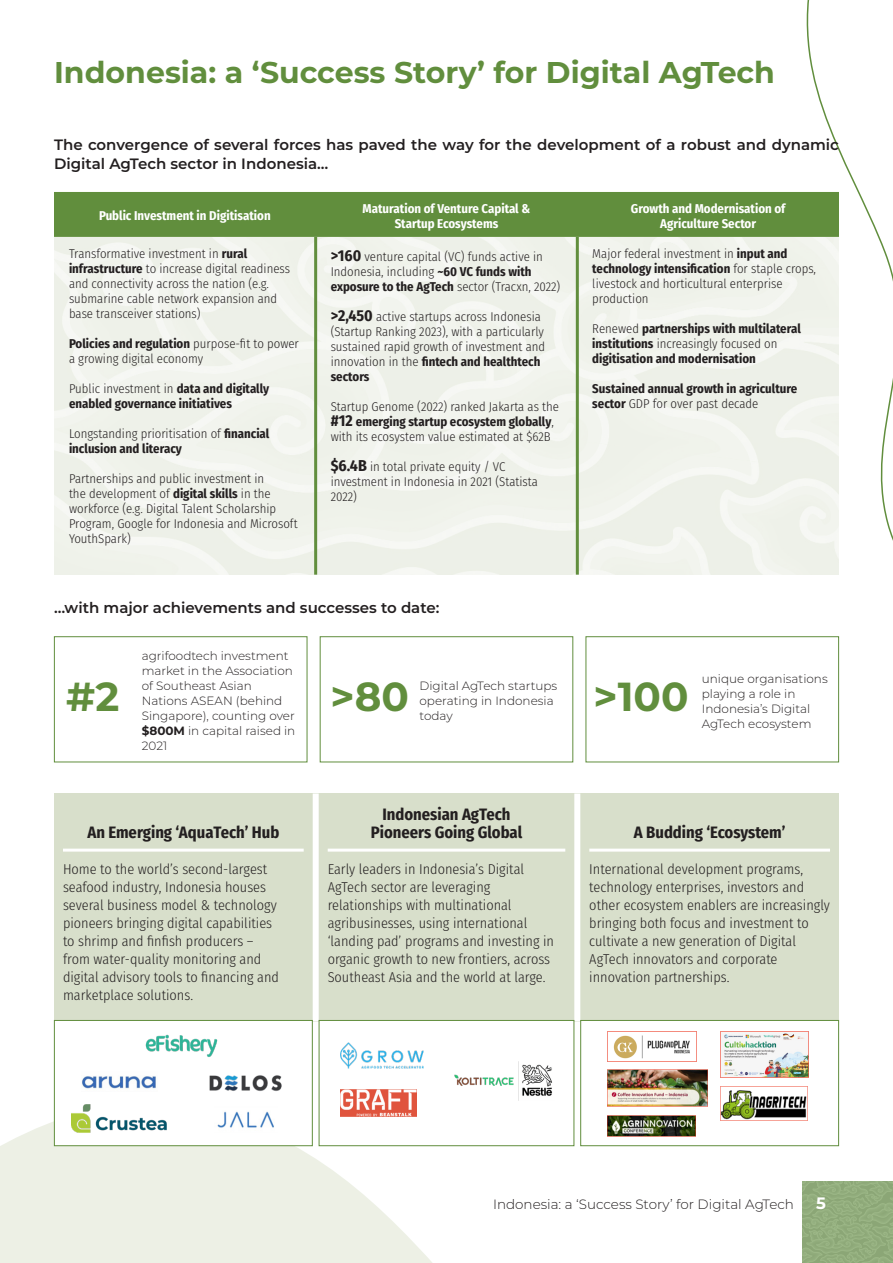
<style>
.page{position:relative;width:893px;height:1263px;background:#fff}
.page>*{position:absolute;margin:0;border:0;box-sizing:border-box;transform-origin:0 0}
.body{font:700 40.5px "Montserrat";color:#618e3d}
.t1{font:700 30px "Montserrat";color:#618e3d}
.body-2{font:700 16.5px/18px "Fira Sans Condensed";color:#231f20;text-align:center}
.t2{font:700 16.5px "Montserrat";color:#fff}
.body-3{font:600 15px/19.5px "Montserrat";color:#231f20}
.body-4{font:300 14.25px/18px "Fira Sans Condensed";color:#231f20}
.t3{font:300 13.5px "Montserrat";color:#231f20}
.body-5{font:300 12.75px/15px "Fira Sans Condensed";color:#231f20}
.body-6{font:700 12.75px/15px "Fira Sans Condensed";color:#231f20}
.body-7{font:700 12.75px/15px "Fira Sans Condensed";color:#fff;text-align:center}
.body-8{font:300 12px/15px "Montserrat";color:#231f20}
.s1{font-weight:700}
.s2{font-weight:300}
.s3{font-weight:700;font-size:15.75px}
</style>
<div class="page">
<svg style="left:777px;top:0;width:116px;height:763px"></svg>
<div style="left:54px;top:237px;width:785px;height:338px;background:#f0f2ea"></div>
<svg style="left:0;top:1090px;width:877px;height:173px"></svg>
<div style="left:803px;top:1182px;width:90px;height:81px;background:#91ad7d"></div>
<div style="left:54px;top:636px;width:253px;height:126px;border:1px solid #618e3d"></div>
<div style="left:320px;top:636px;width:253px;height:126px;border:1px solid #618e3d"></div>
<div style="left:586px;top:636px;width:253px;height:126px;border:1px solid #618e3d"></div>
<div style="left:54px;top:192px;width:785px;height:45px;background:#618e3d"></div>
<hr style="left:314px;top:237px;width:3px;height:338px;background:#618e3d">
<hr style="left:576px;top:237px;width:3px;height:338px;background:#618e3d">
<div style="left:54px;top:793px;width:785px;height:228px;background:#d8dfcb"></div>
<div style="left:313px;top:793px;width:6px;height:228px;background:#fff"></div>
<div style="left:574px;top:793px;width:6px;height:228px;background:#fff"></div>
<hr style="left:63px;top:849px;width:241px;height:3px;background:#fff">
<hr style="left:589px;top:849px;width:241px;height:3px;background:#fff">
<hr style="left:328px;top:849px;width:237px;height:3px;background:#fff">
<div style="left:54px;top:1020px;width:259px;height:126px;background:#fff;border:1px solid #618e3d"></div>
<div style="left:319px;top:1020px;width:255px;height:126px;background:#fff;border:1px solid #618e3d"></div>
<div style="left:580px;top:1020px;width:259px;height:126px;background:#fff;border:1px solid #618e3d"></div>
<img style="left:146px;top:1034px;width:72px;height:23px">
<img style="left:341px;top:1043px;width:83px;height:25px">
<img style="left:341px;top:1090px;width:76px;height:26px">
<img style="left:454px;top:1062px;width:98px;height:39px">
<img style="left:608px;top:1031px;width:88px;height:28px">
<img style="left:721px;top:1031px;width:88px;height:46px">
<img style="left:721px;top:1086px;width:87px;height:35px">
<img style="left:608px;top:1070px;width:100px;height:37px">
<img style="left:608px;top:1115px;width:88px;height:21px">
<img style="left:82px;top:1076px;width:74px;height:13px">
<img style="left:72px;top:1104px;width:95px;height:29px">
<img style="left:217px;top:1111px;width:57px;height:17px">
<img style="left:209px;top:1075px;width:73px;height:16px">
<p class="t1" style="left:54px;top:51px;width:722px">Indonesia: a ‘Success Story’ for Digital AgTech</p>
<p class="body-3" style="left:54px;top:134px;width:786px">The convergence of several forces has paved the way for the development of a robust and dynamic<br>Digital AgTech sector in Indonesia…</p>
<p class="body-7" style="left:99px;top:208px;width:173px">Public Investment in Digitisation</p>
<p class="body-7" style="left:363px;top:200px;width:169px">Maturation of Venture Capital &amp;<br>Startup Ecosystems</p>
<p class="body-7" style="left:631px;top:200px;width:156px">Growth and Modernisation of<br>Agriculture Sector</p>
<p class="body-5" style="left:69px;top:246px;width:222px">Transformative investment in <span class="s1">rural infrastructure</span> to increase digital readiness and connectivity across the nation (e.g. submarine cable network expansion and base transceiver stations)</p>
<p class="body-5" style="left:69px;top:336px;width:231px"><span class="s1">Policies and regulation</span> purpose-fit to power a growing digital economy</p>
<p class="body-6" style="left:69px;top:380px;width:202px"><span class="s2">Public investment in</span> data and digitally enabled governance initiatives</p>
<p class="body-6" style="left:69px;top:425px;width:202px"><span class="s2">Longstanding prioritisation of</span> financial inclusion and literacy</p>
<p class="body-5" style="left:69px;top:471px;width:230px">Partnerships and public investment in<br>the development of <span class="s1">digital skills</span> in the workforce (e.g. Digital Talent Scholarship Program, Google for Indonesia and Microsoft YouthSpark)</p>
<p class="body-5" style="left:592px;top:246px;width:225px">Major federal investment in <span class="s1">input and technology intensification</span> for staple crops, livestock and horticultural enterprise production</p>
<p class="body-6" style="left:592px;top:320px;width:210px"><span class="s2">Renewed</span> partnerships with multilateral institutions <span class="s2">increasingly focused on </span>digitisation and modernisation</p>
<p class="body-6" style="left:592px;top:380px;width:207px">Sustained annual growth in agriculture sector <span class="s2">GDP for over past decade</span></p>
<p class="body-5" style="left:331px;top:249px;width:231px"><span class="s3">&gt;160</span> venture capital (VC) funds active in<br>Indonesia, including <span class="s1">~60 VC funds with exposure to the AgTech</span> sector (Tracxn, 2022)</p>
<p class="body-5" style="left:331px;top:309px;width:216px"><span class="s3">&gt;2,450</span> active startups across Indonesia (Startup Ranking 2023), with a particularly sustained rapid growth of investment and innovation in the <span class="s1">fintech and healthtech sectors</span></p>
<p class="body-5" style="left:331px;top:399px;width:230px">Startup Genome (2022) ranked Jakarta as the <span class="s3">#12</span> <span class="s1">emerging startup ecosystem globally</span>, with its ecosystem value estimated at $62B</p>
<p class="body-5" style="left:331px;top:459px;width:209px"><span class="s3">$6.4B</span> in total private equity / VC investment in Indonesia in 2021 (Statista<br>2022)</p>
<p class="body-3" style="left:54px;top:597px;width:387px">…with major achievements and successes to date:</p>
<p class="body-8" style="left:142px;top:648px;width:155px">agrifoodtech investment market in the Association of Southeast Asian<br>Nations ASEAN (behind<br>Singapore), counting over <span class="s1">$800M</span> in capital raised in<br>2021</p>
<p class="body-8" style="left:420px;top:678px;width:139px">Digital AgTech startups operating in Indonesia today</p>
<p class="body-8" style="left:702px;top:670px;width:127px">unique organisations playing a role in<br>Indonesia’s Digital<br>AgTech ecosystem</p>
<p class="body" style="left:66px;top:668px;width:55px">#2</p>
<p class="body" style="left:330px;top:668px;width:80px">&gt;80</p>
<p class="body" style="left:593px;top:668px;width:97px">&gt;100</p>
<p class="body-2" style="left:87px;top:822px;width:193px">An Emerging ‘AquaTech’ Hub</p>
<p class="body-4" style="left:63px;top:860px;width:218px">Home to the world’s second-largest seafood industry, Indonesia houses several business model &amp; technology pioneers bringing digital capabilities to shrimp and finfish producers – from water-quality monitoring and digital advisory tools to financing and marketplace solutions.</p>
<p class="body-2" style="left:371px;top:804px;width:153px">Indonesian AgTech<br>Pioneers Going Global</p>
<p class="body-4" style="left:328px;top:860px;width:228px">Early leaders in Indonesia’s Digital AgTech sector are leveraging relationships with multinational agribusinesses, using international ‘landing pad’ programs and investing in organic growth to new frontiers, across Southeast Asia and the world at large.</p>
<p class="body-2" style="left:634px;top:822px;width:153px">A Budding ‘Ecosystem’</p>
<p class="body-4" style="left:589px;top:860px;width:242px">International development programs, technology enterprises, investors and other ecosystem enablers are increasingly bringing both focus and investment to cultivate a new generation of Digital AgTech innovators and corporate innovation partnerships.</p>
<p class="t3" style="left:493px;top:1195px;width:302px">Indonesia: a ‘Success Story’ for Digital AgTech</p>
<p class="t2" style="left:816px;top:1191px;width:11px">5</p>
</div>
